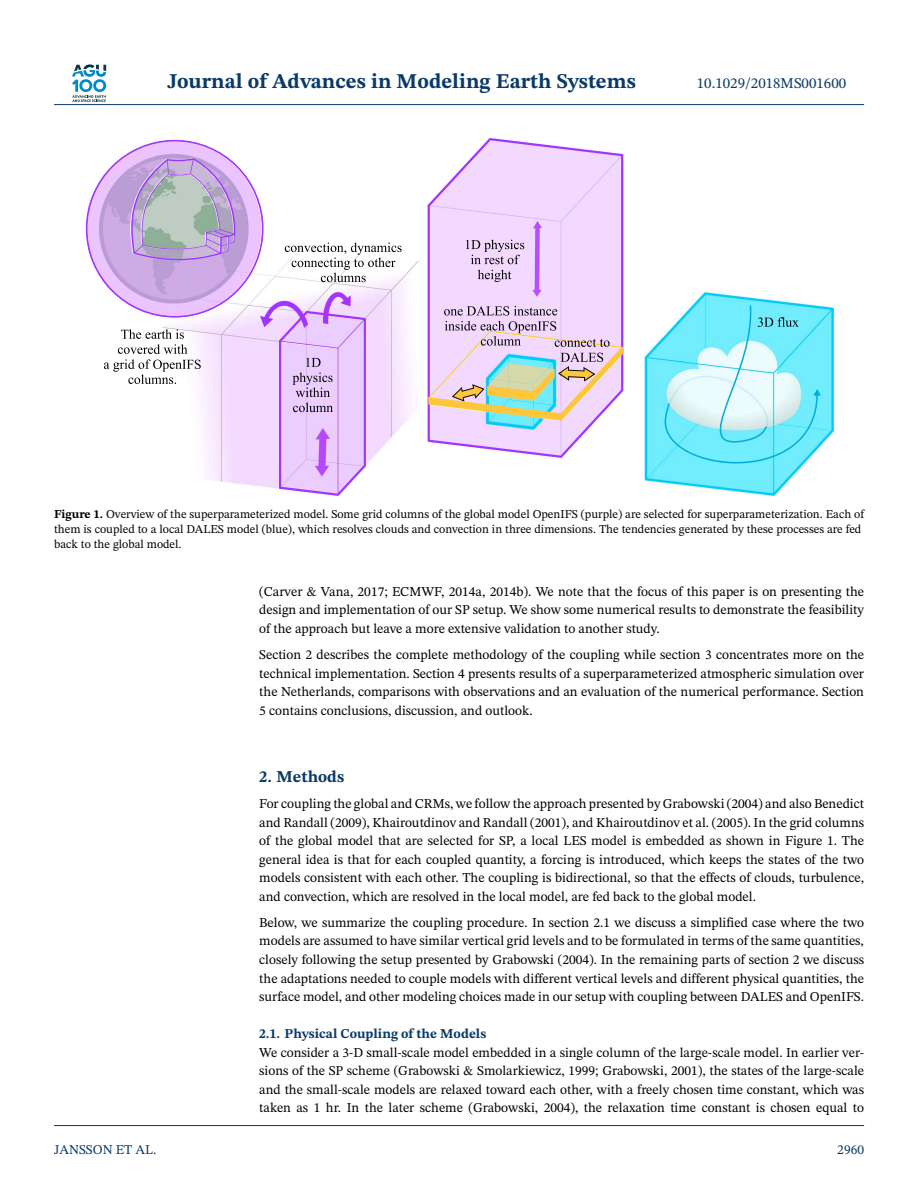
<style>
.page{position:relative;width:918px;height:1188px;background:#fff}
.page>*{position:absolute;margin:0;border:0;box-sizing:border-box;transform-origin:0 0}
.t1{font:700 21px "STIX Two Text";color:#0a3a69}
.t2{font:700 16.5px "STIX Two Text";color:#0a3a69}
.t3{font:15px "STIX Two Text";color:#0a3a69}
.t4{font:13.5px/18.6px "STIX Two Text";color:#000;text-align:justify}
.t5{font:700 13.5px "STIX Two Text";color:#0a3a69}
.t6{font:13.5px "STIX Two Text";color:#0a3a69}
.t7{font:12px/15px "STIX Two Text";color:#000}
.s1{font-weight:700}
</style>
<div class="page">
<svg style="left:72px;top:64px;width:34px;height:38px"></svg>
<hr style="left:54px;top:104px;width:810px;height:1px;background:#0a3a69">
<img style="left:402px;top:154px;width:431px;height:341px">
<svg style="left:428px;top:138px;width:195px;height:320px"></svg>
<svg style="left:428px;top:155px;width:195px;height:301px;background:#e4d0ed"></svg>
<svg style="left:86px;top:140px;width:316px;height:356px"></svg>
<svg style="left:665px;top:305px;width:156px;height:158px;background:#95ecf8"></svg>
<hr style="left:54px;top:1125px;width:810px;height:1px;background:#0a3a69">
<h1 class="t1" style="left:167px;top:73px;width:470px">Journal of Advances in Modeling Earth Systems</h1>
<p class="t3" style="left:697px;top:77px;width:151px">10.1029/2018MS001600</p>
<p class="t7" style="left:54px;top:507px;width:812px"><span class="s1">Figure 1.</span> Overview of the superparameterized model. Some grid columns of the global model OpenIFS (purple) are selected for superparameterization. Each of them is coupled to a local DALES model (blue), which resolves clouds and convection in three dimensions. The tendencies generated by these processes are fed back to the global model.</p>
<p class="t4" style="left:259px;top:583px;width:606px">(Carver &amp; Vana, 2017; ECMWF, 2014a, 2014b). We note that the focus of this paper is on presenting the design and implementation of our SP setup. We show some numerical results to demonstrate the feasibility of the approach but leave a more extensive validation to another study.</p>
<p class="t4" style="left:259px;top:647px;width:606px">Section 2 describes the complete methodology of the coupling while section 3 concentrates more on the technical implementation. Section 4 presents results of a superparameterized atmospheric simulation over the Netherlands, comparisons with observations and an evaluation of the numerical performance. Section 5 contains conclusions, discussion, and outlook.</p>
<p class="t2" style="left:259px;top:770px;width:87px">2. Methods</p>
<p class="t4" style="left:259px;top:795px;width:606px">For coupling the global and CRMs, we follow the approach presented by Grabowski (2004) and also Benedict and Randall (2009), Khairoutdinov and Randall (2001), and Khairoutdinov et al. (2005). In the grid columns of the global model that are selected for SP, a local LES model is embedded as shown in Figure 1. The general idea is that for each coupled quantity, a forcing is introduced, which keeps the states of the two models consistent with each other. The coupling is bidirectional, so that the effects of clouds, turbulence, and convection, which are resolved in the local model, are fed back to the global model.</p>
<p class="t4" style="left:259px;top:914px;width:606px">Below, we summarize the coupling procedure. In section 2.1 we discuss a simplified case where the two models are assumed to have similar vertical grid levels and to be formulated in terms of the same quantities, closely following the setup presented by Grabowski (2004). In the remaining parts of section 2 we discuss the adaptations needed to couple models with different vertical levels and different physical quantities, the surface model, and other modeling choices made in our setup with coupling between DALES and OpenIFS.</p>
<p class="t5" style="left:259px;top:1028px;width:229px">2.1. Physical Coupling of the Models</p>
<p class="t4" style="left:259px;top:1044px;width:606px">We consider a 3-D small-scale model embedded in a single column of the large-scale model. In earlier ver&shy;sions of the SP scheme (Grabowski &amp; Smolarkiewicz, 1999; Grabowski, 2001), the states of the large-scale and the small-scale models are relaxed toward each other, with a freely chosen time constant, which was taken as 1 hr. In the later scheme (Grabowski, 2004), the relaxation time constant is chosen equal to</p>
<p class="t6" style="left:54px;top:1144px;width:104px">JANSSON ET AL.</p>
<p class="t6" style="left:837px;top:1144px;width:28px">2960</p>
</div>
